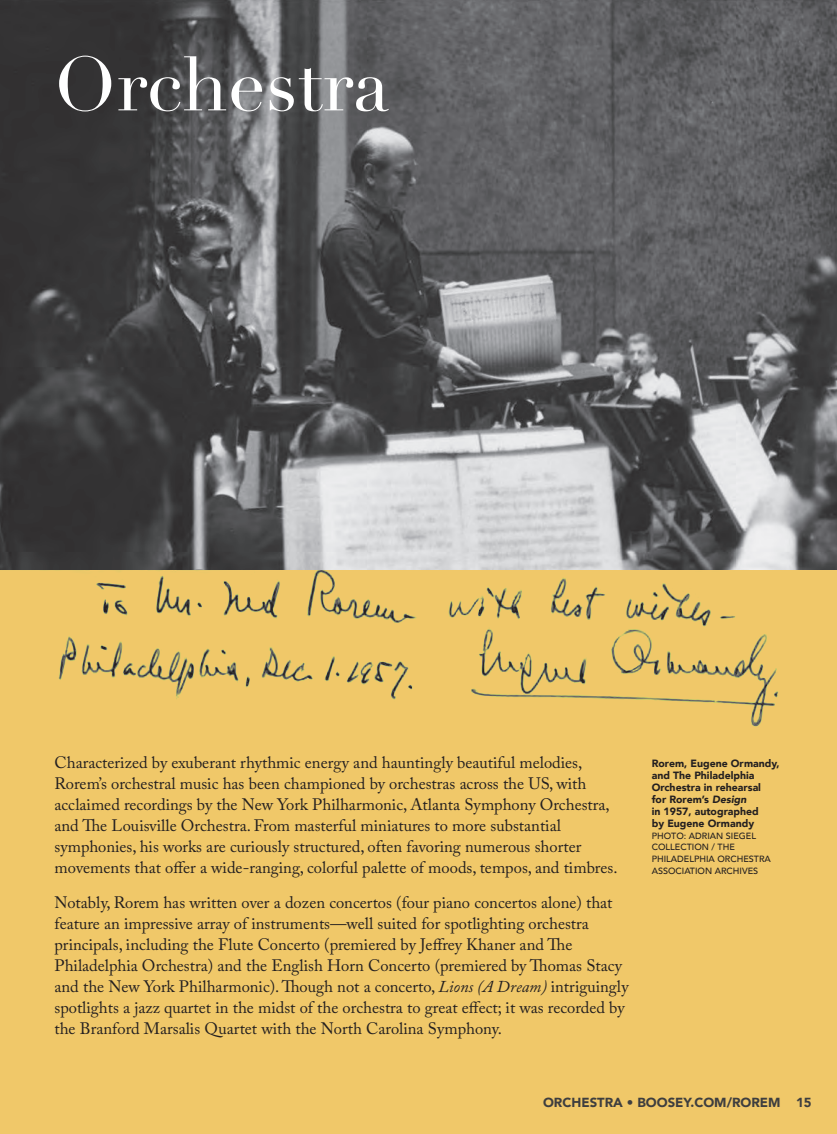
<style>
.page{position:relative;width:837px;height:1134px;background:#f0c869}
.page>*{position:absolute;margin:0;border:0;box-sizing:border-box;transform-origin:0 0}
.Section_Divider{font:75px "Didot";color:#fff}
.Section_Intro_text{font:16.5px/21px "Adobe Caslon Pro";color:#231f20}
.page_numbers_right{font:900 13.2px "Avenir";color:#3e3e3f}
.photo_caption{font:900 10.5px/12px "Avenir";color:#231f20}
.photo_caption-2{font:500 9px/12px "Avenir";color:#231f20}
.s1{font-style:italic}
</style>
<div class="page">
<img style="left:0;top:0;width:837px;height:727px">
<p class="Section_Divider" style="left:54px;top:39px;width:337px">Orchestra</p>
<p class="Section_Intro_text" style="left:54px;top:752px;width:565px">Characterized by exuberant rhythmic energy and hauntingly beautiful melodies, Rorem’s orchestral music has been championed by orchestras across the US, with acclaimed recordings by the New York Philharmonic, Atlanta Symphony Orchestra, and The Louisville Orchestra. From masterful miniatures to more substantial symphonies, his works are curiously structured, often favoring numerous shorter movements that offer a wide-ranging, colorful palette of moods, tempos, and timbres.</p>
<p class="Section_Intro_text" style="left:54px;top:891px;width:576px">Notably, Rorem has written over a dozen concertos (four piano concertos alone) that feature an impressive array of instruments—well suited for spotlighting orchestra principals, including the Flute Concerto (premiered by Jeffrey Khaner and The Philadelphia Orchestra) and the English Horn Concerto (premiered by Thomas Stacy and the New York Philharmonic). Though not a concerto, <span class="s1">Lions (A Dream)</span> intriguingly spotlights a jazz quartet in the midst of the orchestra to great effect; it was recorded by the Branford Marsalis Quartet with the North Carolina Symphony.</p>
<p class="photo_caption" style="left:652px;top:757px;width:129px">Rorem, Eugene Ormandy, and The Philadelphia<br>Orchestra in rehearsal<br>for Rorem’s <span class="s1">Design<br></span>in 1957, autographed<br>by Eugene Ormandy</p>
<p class="photo_caption-2" style="left:652px;top:829px;width:121px">PHOTO: ADRIAN SIEGEL<br>COLLECTION / THE<br>PHILADELPHIA ORCHESTRA<br>ASSOCIATION ARCHIVES</p>
<p class="page_numbers_right" style="left:543px;top:1091px;width:270px">ORCHESTRA • BOOSEY.COM/ROREM 15</p>
</div>
